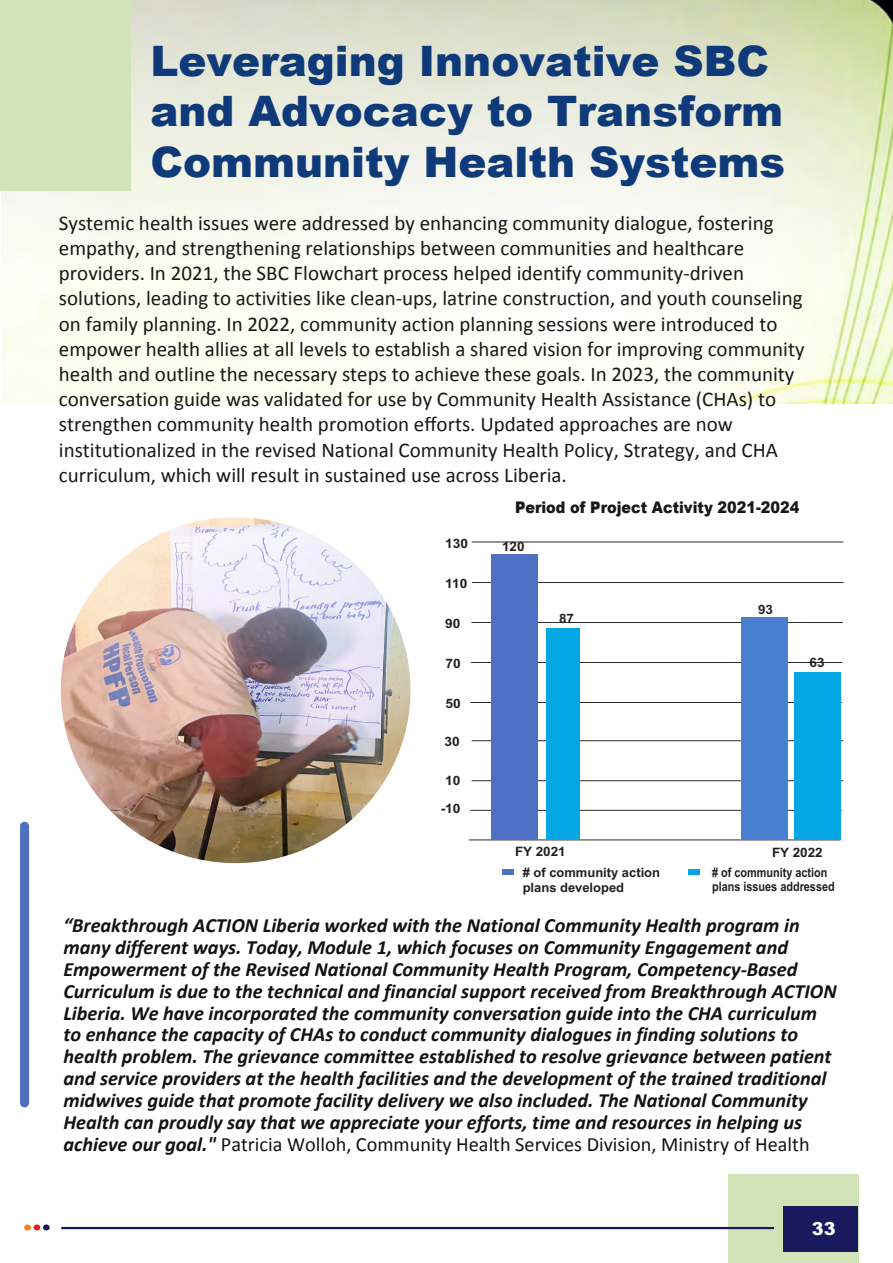
<style>
.page{position:relative;width:893px;height:1263px;background:#fff}
.page>*{position:absolute;margin:0;border:0;box-sizing:border-box;transform-origin:0 0}
.t1{font:900 42px/50.4px "Arial";color:#0f3a7a}
.t2{font:21px/25.2px "Calibri";color:#1a1718}
.t3{font:italic 700 20.25px/21.9px "Calibri";color:#151113}
.t4{font:900 18px "Arial";color:#fff}
.t5{font:900 16.05px "Arial";color:#1a1718;scale:.9 1}
.t6{font:700 12.9px/19.6px "Arial";color:#231f20;scale:1.04 1}
.t7{font:700 12.9px/15.8px "Arial";color:#231f20}
.t8{font:700 12.9px "Arial";color:#231f20;scale:.84 1}
.t9{font:700 12.9px/27.5px "Arial";color:#231f20;text-align:center;scale:1.07 1}
.s1{font-weight:400;font-style:normal}
</style>
<div class="page">
<img style="left:2px;top:0;width:891px;height:404px">
<div style="left:0;top:0;width:131px;height:191px;background:#d1e3b7"></div>
<div style="left:728px;top:1174px;width:131px;height:89px;background:#d1e3b7"></div>
<svg style="left:61px;top:1226px;width:714px;height:4px;background:#7b7da1"></svg>
<div style="left:783px;top:1206px;width:75px;height:45px;background:#171b5d"></div>
<div style="left:43px;top:1224px;width:7px;height:6px;background:#171b5d;border-radius:50%"></div>
<svg style="left:34px;top:1224px;width:6px;height:6px"></svg>
<div style="left:24px;top:1224px;width:7px;height:6px;background:#f5821f;border-radius:50%"></div>
<svg style="left:471px;top:542px;width:373px;height:1px"></svg>
<svg style="left:471px;top:740px;width:372px;height:1px"></svg>
<svg style="left:472px;top:582px;width:372px;height:1px"></svg>
<svg style="left:471px;top:780px;width:372px;height:1px"></svg>
<svg style="left:470px;top:810px;width:372px;height:1px"></svg>
<svg style="left:469px;top:840px;width:372px;height:1px"></svg>
<svg style="left:471px;top:622px;width:372px;height:1px"></svg>
<svg style="left:471px;top:662px;width:372px;height:1px"></svg>
<svg style="left:470px;top:702px;width:372px;height:1px"></svg>
<div style="left:491px;top:554px;width:47px;height:286px;background:#4d70c5"></div>
<div style="left:502px;top:869px;width:12px;height:6px;background:#4d70c5"></div>
<div style="left:689px;top:869px;width:11px;height:6px;background:#04a7e3"></div>
<div style="left:546px;top:628px;width:34px;height:212px;background:#04a7e3"></div>
<div style="left:794px;top:673px;width:47px;height:167px;background:#04a7e3"></div>
<div style="left:741px;top:618px;width:47px;height:222px;background:#497fd0"></div>
<div style="left:20px;top:822px;width:9px;height:285px;background:#4d70c5;border-radius:5px"></div>
<img style="left:61px;top:517px;width:349px;height:346px;border-radius:50%">
<h1 class="t1" style="left:151px;top:34px;width:636px">Leveraging Innovative SBC and Advocacy to Transform<br>Community Health Systems</h1>
<p class="t2" style="left:59px;top:209px;width:747px">Systemic health issues were addressed by enhancing community dialogue, fostering empathy, and strengthening relationships between communities and healthcare providers. In 2021, the SBC Flowchart process helped identify community-driven solutions, leading to activities like clean-ups, latrine construction, and youth counseling on family planning. In 2022, community action planning sessions were introduced to empower health allies at all levels to establish a shared vision for improving community health and outline the necessary steps to achieve these goals. In 2023, the community conversation guide was validated for use by Community Health Assistance (CHAs) to strengthen community health promotion efforts. Updated approaches are now institutionalized in the revised National Community Health Policy, Strategy, and CHA curriculum, which will result in sustained use across Liberia.</p>
<p class="t9" style="left:445px;top:531px;width:23px">130</p>
<p class="t9" style="left:445px;top:571px;width:22px">110</p>
<p class="t9" style="left:445px;top:611px;width:16px">90</p>
<p class="t9" style="left:445px;top:651px;width:16px">70</p>
<p class="t9" style="left:445px;top:691px;width:16px">50</p>
<p class="t9" style="left:444px;top:729px;width:16px">30</p>
<p class="t9" style="left:441px;top:768px;width:20px">10 -10</p>
<p class="t5" style="left:515px;top:496px;width:317px">Period of Project Activity 2021-2024</p>
<p class="t6" style="left:502px;top:538px;width:23px">120</p>
<p class="t6" style="left:559px;top:610px;width:16px">87</p>
<p class="t6" style="left:758px;top:601px;width:16px">93</p>
<p class="t6" style="left:810px;top:654px;width:16px">63</p>
<p class="t6" style="left:515px;top:843px;width:50px">FY 2021</p>
<p class="t6" style="left:712px;top:844px;width:112px;text-indent:60px">FY 2022 # of community action</p>
<p class="t8" style="left:712px;top:882px;width:148px">plans issues addressed</p>
<p class="t7" style="left:523px;top:865px;width:139px"># of community action plans developed</p>
<p class="t3" style="left:63px;top:913px;width:775px">“Breakthrough ACTION Liberia worked with the National Community Health program in many different ways. Today, Module 1, which focuses on Community Engagement and Empowerment of the Revised National Community Health Program, Competency-Based Curriculum is due to the technical and financial support received from Breakthrough ACTION Liberia. We have incorporated the community conversation guide into the CHA curriculum to enhance the capacity of CHAs to conduct community dialogues in finding solutions to health problem. The grievance committee established to resolve grievance between patient and service providers at the health facilities and the development of the trained traditional midwives guide that promote facility delivery we also included. The National Community Health can proudly say that we appreciate your efforts, time and resources in helping us achieve our goal." <span class="s1">Patricia Wolloh, Community Health Services Division, Ministry of Health</span></p>
<p class="t4" style="left:812px;top:1222px;width:25px">33</p>
</div>
